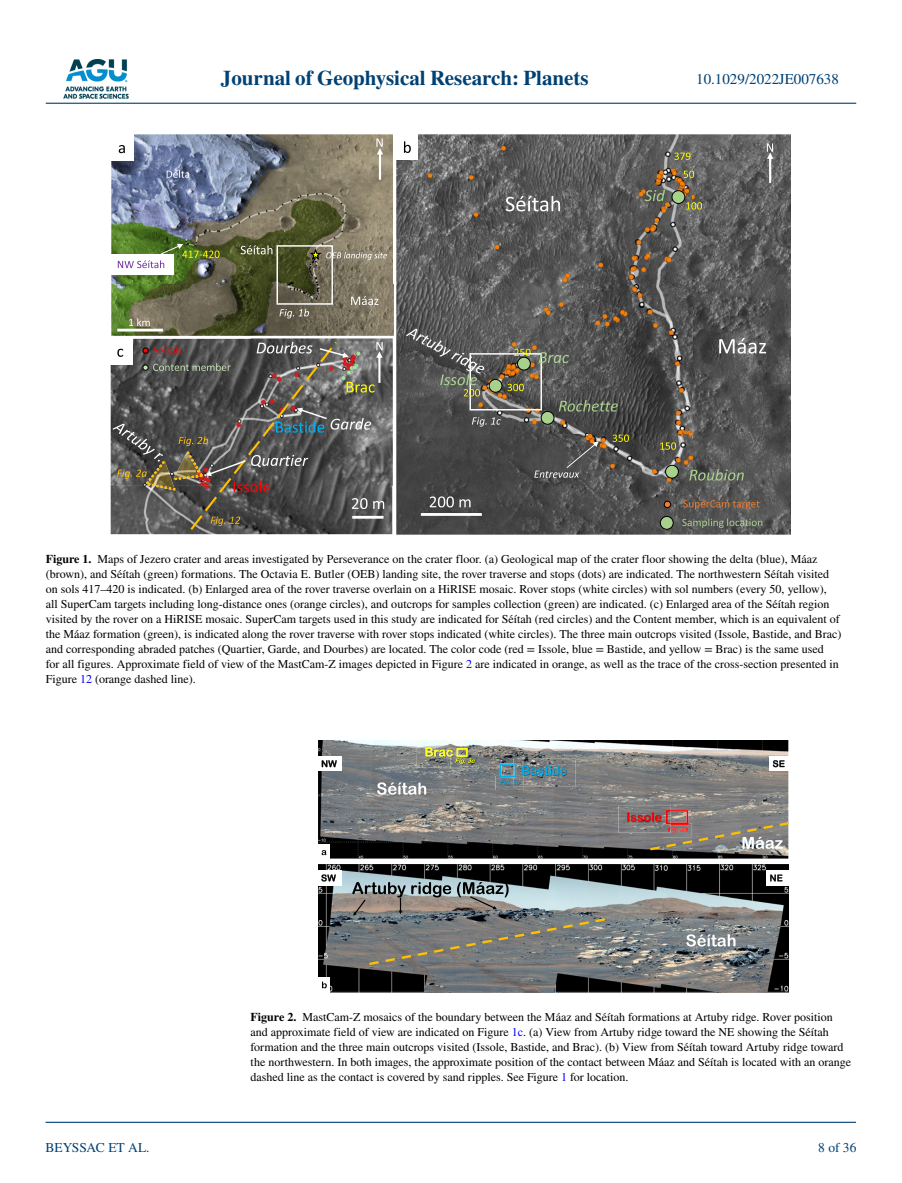
<style>
.page{position:relative;width:902px;height:1183px;background:#fff}
.page>*{position:absolute;margin:0;border:0;box-sizing:border-box;transform-origin:0 0}
.t1{font:700 21px "STIX";color:#004174}
.t2{font:15px "STIX";color:#004174}
.t3{font:13.5px "STIX";color:#004174}
.t4{font:12px/15px "STIX";color:#000}
.s1{font-weight:700}
.s2{color:#00f}
</style>
<div class="page">
<img style="left:63px;top:60px;width:65px;height:39px">
<hr style="left:46px;top:103px;width:810px;height:1px;background:#004174">
<hr style="left:45px;top:1121px;width:810px;height:1px;background:#004174">
<img style="left:111px;top:338px;width:281px;height:196px">
<img style="left:111px;top:135px;width:282px;height:200px">
<hr style="left:117px;top:328px;width:46px;height:3px;background:#fff">
<svg style="left:129px;top:318px;width:21px;height:8px"></svg>
<svg style="left:241px;top:245px;width:31px;height:9px"></svg>
<svg style="left:351px;top:296px;width:27px;height:9px"></svg>
<svg style="left:310px;top:247px;width:77px;height:14px"></svg>
<svg style="left:167px;top:170px;width:22px;height:8px"></svg>
<div style="left:276px;top:245px;width:57px;height:59px;border:1px solid #fff"></div>
<div style="left:110px;top:254px;width:63px;height:20px;background:#fff"></div>
<svg style="left:376px;top:138px;width:7px;height:42px"></svg>
<svg style="left:118px;top:244px;width:101px;height:24px"></svg>
<svg style="left:279px;top:308px;width:30px;height:10px"></svg>
<div style="left:111px;top:134px;width:23px;height:27px;background:#fff"></div>
<svg style="left:119px;top:145px;width:6px;height:8px"></svg>
<div style="left:110px;top:337px;width:22px;height:27px;background:#fff"></div>
<img style="left:396px;top:134px;width:394px;height:400px">
<hr style="left:421px;top:513px;width:61px;height:2px;background:#fff">
<div style="left:469px;top:353px;width:73px;height:57px;border:1px solid #fff"></div>
<svg style="left:766px;top:143px;width:7px;height:40px"></svg>
<svg style="left:429px;top:496px;width:41px;height:11px"></svg>
<svg style="left:505px;top:196px;width:55px;height:15px"></svg>
<div style="left:517px;top:357px;width:13px;height:13px;background:#a9d18e;border-radius:50%"></div>
<div style="left:517px;top:356px;width:13px;height:14px;border:1px solid #000;border-radius:50%"></div>
<div style="left:541px;top:411px;width:13px;height:13px;background:#a9d18e;border-radius:50%"></div>
<div style="left:540px;top:411px;width:14px;height:13px;border:1px solid #000;border-radius:50%"></div>
<div style="left:489px;top:379px;width:13px;height:13px;background:#a9d18e;border-radius:50%"></div>
<div style="left:488px;top:379px;width:14px;height:13px;border:1px solid #000;border-radius:50%"></div>
<div style="left:665px;top:465px;width:13px;height:13px;background:#a9d18e;border-radius:50%"></div>
<div style="left:665px;top:464px;width:13px;height:14px;border:1px solid #000;border-radius:50%"></div>
<div style="left:672px;top:190px;width:12px;height:13px;background:#a9d18e;border-radius:50%"></div>
<div style="left:671px;top:190px;width:14px;height:14px;border:1px solid #000;border-radius:50%"></div>
<svg style="left:644px;top:189px;width:21px;height:12px"></svg>
<svg style="left:689px;top:469px;width:54px;height:11px"></svg>
<svg style="left:558px;top:400px;width:59px;height:11px"></svg>
<svg style="left:539px;top:352px;width:29px;height:11px"></svg>
<svg style="left:683px;top:170px;width:11px;height:8px"></svg>
<svg style="left:686px;top:202px;width:16px;height:7px"></svg>
<svg style="left:660px;top:442px;width:16px;height:7px"></svg>
<svg style="left:406px;top:328px;width:78px;height:68px;background:#62625f"></svg>
<svg style="left:514px;top:348px;width:16px;height:8px"></svg>
<svg style="left:507px;top:383px;width:17px;height:8px"></svg>
<svg style="left:612px;top:434px;width:17px;height:8px"></svg>
<svg style="left:674px;top:152px;width:16px;height:8px"></svg>
<svg style="left:472px;top:417px;width:28px;height:9px"></svg>
<div style="left:396px;top:134px;width:21px;height:26px;background:#fff"></div>
<svg style="left:404px;top:141px;width:7px;height:12px"></svg>
<svg style="left:665px;top:502px;width:4px;height:4px"></svg>
<div style="left:663px;top:500px;width:8px;height:8px;border:1px solid #000;border-radius:50%"></div>
<div style="left:660px;top:516px;width:13px;height:13px;background:#a9d18e;border-radius:50%"></div>
<div style="left:660px;top:516px;width:13px;height:13px;border:1px solid #000;border-radius:50%"></div>
<svg style="left:683px;top:500px;width:76px;height:9px"></svg>
<svg style="left:682px;top:518px;width:80px;height:10px"></svg>
<svg style="left:719px;top:338px;width:47px;height:15px"></svg>
<svg style="left:112px;top:339px;width:272px;height:193px;background:#5e5b58"></svg>
<svg style="left:534px;top:441px;width:64px;height:36px;background:#595858"></svg>
<img style="left:318px;top:864px;width:470px;height:128px">
<img style="left:318px;top:740px;width:470px;height:118px">
<svg style="left:686px;top:934px;width:49px;height:12px"></svg>
<svg style="left:352px;top:881px;width:258px;height:85px;background:#838786"></svg>
<img style="left:513px;top:758px;width:62px;height:28px">
<img style="left:417px;top:740px;width:45px;height:27px">
<svg style="left:377px;top:782px;width:49px;height:12px"></svg>
<img style="left:495px;top:775px;width:28px;height:14px">
<svg style="left:500px;top:763px;width:66px;height:23px;background:#648793"></svg>
<img style="left:450px;top:754px;width:29px;height:14px">
<svg style="left:425px;top:747px;width:50px;height:20px"></svg>
<div style="left:317px;top:755px;width:25px;height:15px;background:#fff"></div>
<svg style="left:321px;top:760px;width:16px;height:7px"></svg>
<div style="left:768px;top:755px;width:21px;height:15px;background:#fff"></div>
<svg style="left:772px;top:760px;width:12px;height:7px"></svg>
<div style="left:317px;top:870px;width:25px;height:15px;background:#fff"></div>
<svg style="left:321px;top:874px;width:15px;height:7px"></svg>
<div style="left:765px;top:870px;width:23px;height:15px;background:#fff"></div>
<svg style="left:770px;top:874px;width:12px;height:7px"></svg>
<div style="left:317px;top:843px;width:13px;height:15px;background:#fff"></div>
<svg style="left:321px;top:850px;width:5px;height:4px"></svg>
<div style="left:317px;top:976px;width:13px;height:15px;background:#fff"></div>
<svg style="left:322px;top:981px;width:5px;height:7px"></svg>
<img style="left:618px;top:805px;width:52px;height:27px">
<img style="left:627px;top:809px;width:162px;height:42px">
<h1 class="t1" style="left:221px;top:66px;width:369px">Journal of Geophysical Research: Planets</h1>
<p class="t2" style="left:696px;top:69px;width:144px">10.1029/2022JE007638</p>
<p class="t4" style="left:46px;top:552px;width:797px"><span class="s1">Figure 1.</span> Maps of Jezero crater and areas investigated by Perseverance on the crater floor. (a) Geological map of the crater floor showing the delta (blue), Máaz (brown), and Séítah (green) formations. The Octavia E. Butler (OEB) landing site, the rover traverse and stops (dots) are indicated. The northwestern Séítah visited on sols 417–420 is indicated. (b) Enlarged area of the rover traverse overlain on a HiRISE mosaic. Rover stops (white circles) with sol numbers (every 50, yellow), all SuperCam targets including long-distance ones (orange circles), and outcrops for samples collection (green) are indicated. (c) Enlarged area of the Séítah region visited by the rover on a HiRISE mosaic. SuperCam targets used in this study are indicated for Séítah (red circles) and the Content member, which is an equivalent of the Máaz formation (green), is indicated along the rover traverse with rover stops indicated (white circles). The three main outcrops visited (Issole, Bastide, and Brac) and corresponding abraded patches (Quartier, Garde, and Dourbes) are located. The color code (red = Issole, blue = Bastide, and yellow = Brac) is the same used<br>for all figures. Approximate field of view of the MastCam-Z images depicted in Figure <span class="s2">2</span> are indicated in orange, as well as the trace of the cross-section presented in Figure <span class="s2">12</span> (orange dashed line).</p>
<p class="t3" style="left:45px;top:1138px;width:106px">BEYSSAC ET AL.</p>
<p class="t4" style="left:250px;top:1009px;width:602px"><span class="s1">Figure 2.</span> MastCam-Z mosaics of the boundary between the Máaz and Séítah formations at Artuby ridge. Rover position and approximate field of view are indicated on Figure <span class="s2">1c</span>. (a) View from Artuby ridge toward the NE showing the Séítah formation and the three main outcrops visited (Issole, Bastide, and Brac). (b) View from Séítah toward Artuby ridge toward the northwestern. In both images, the approximate position of the contact between Máaz and Séítah is located with an orange dashed line as the contact is covered by sand ripples. See Figure <span class="s2">1</span> for location.</p>
<p class="t3" style="left:818px;top:1138px;width:40px">8 of 36</p>
</div>
